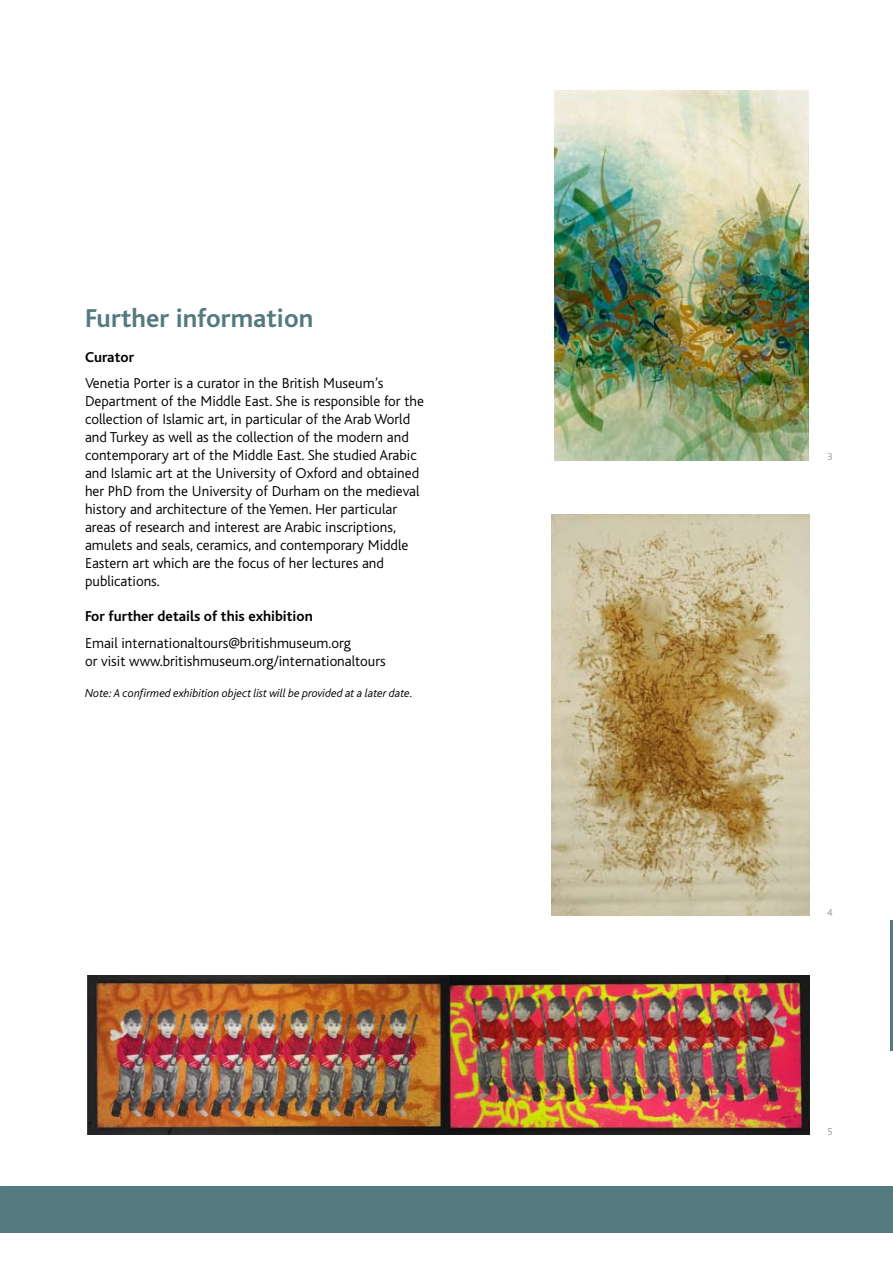
<style>
.page{position:relative;width:893px;height:1263px;background:#fff}
.page>*{position:absolute;margin:0;border:0;box-sizing:border-box;transform-origin:0 0}
.t1{font:700 27px "Bliss";color:#537a7f}
.t2{font:300 15px/18px "Bliss";color:#000}
.t3{font:700 15px "Bliss";color:#000}
.t4{font:italic 300 12px "Bliss";color:#000}
.t5{font:300 10.5px "Bliss";color:#939598}
</style>
<div class="page">
<hr style="left:891px;top:920px;width:2px;height:130px;background:#537a7f">
<div style="left:0;top:1186px;width:893px;height:46px;background:#537a7f"></div>
<img style="left:87px;top:976px;width:722px;height:159px">
<img style="left:552px;top:514px;width:257px;height:401px">
<img style="left:554px;top:90px;width:254px;height:370px">
<h1 class="t1" style="left:85px;top:304px;width:230px">Further information</h1>
<p class="t3" style="left:85px;top:349px;width:51px">Curator</p>
<p class="t2" style="left:85px;top:375px;width:340px">Venetia Porter is a curator in the British Museum’s Department of the Middle East. She is responsible for the collection of Islamic art, in particular of the Arab World and Turkey as well as the collection of the modern and contemporary art of the Middle East. She studied Arabic and Islamic art at the University of Oxford and obtained her PhD from the University of Durham on the medieval history and architecture of the Yemen. Her particular areas of research and interest are Arabic inscriptions, amulets and seals, ceramics, and contemporary Middle Eastern art which are the focus of her lectures and publications.</p>
<p class="t3" style="left:85px;top:609px;width:229px">For further details of this exhibition</p>
<p class="t2" style="left:85px;top:634px;width:302px">Email internationaltours@britishmuseum.org<br>or visit www.britishmuseum.org/internationaltours</p>
<p class="t4" style="left:85px;top:687px;width:330px">Note: A confirmed exhibition object list will be provided at a later date.</p>
<p class="t5" style="left:827px;top:451px;width:7px">3</p>
<p class="t5" style="left:827px;top:907px;width:7px">4</p>
<p class="t5" style="left:827px;top:1126px;width:7px">5</p>
</div>
